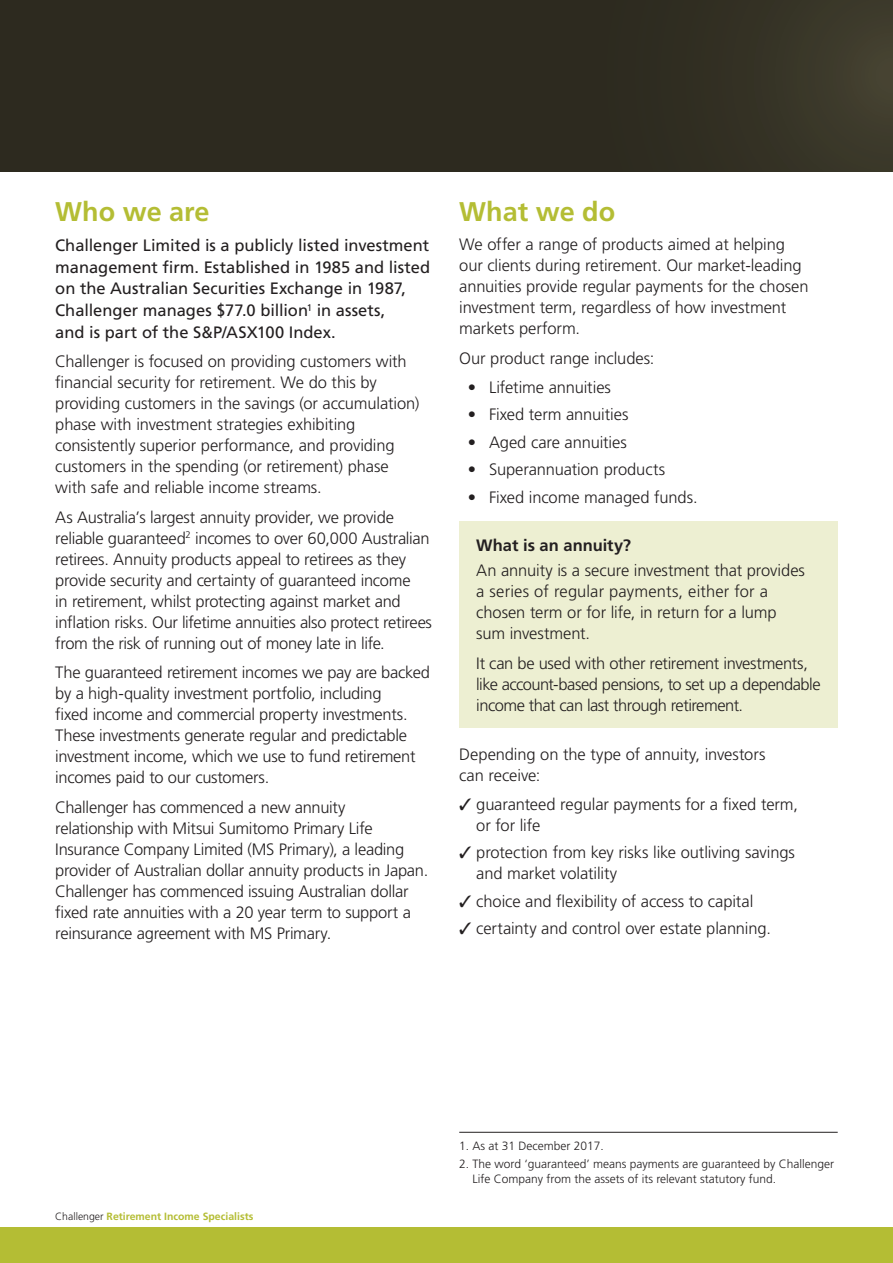
<style>
.page{position:relative;width:893px;height:1263px;background:#fff}
.page>*{position:absolute;margin:0;border:0;box-sizing:border-box;transform-origin:0 0}
.t1{font:700 27px "Frutiger";color:#b4bd34}
.Body_copy{font:300 16.5px/21px "Frutiger";letter-spacing:-.01em;color:#231f20}
.Intro_copy{font:16.5px/21.8px "Frutiger";color:#231f20}
.Body_copy-2{font:300 16.5px/21px "Frutiger";letter-spacing:-.03em;color:#231f20}
.t2{font:700 16.5px "Frutiger";color:#231f20}
.t3{font:300 12px/14.4px "Frutiger";color:#231f20}
.t4{font:700 10.5px "Frutiger";color:#b4bd34}
.s1{font-weight:300;color:#231f20}
</style>
<div class="page">
<div style="left:459px;top:521px;width:379px;height:206px;background:#edefd2"></div>
<hr style="left:459px;top:1132px;width:379px;height:1px;background:#231f20">
<div style="left:0;top:1228px;width:893px;height:35px;background:#b4bd34"></div>
<div style="left:0;top:0;width:893px;height:172px;background:linear-gradient(to right,#29261c,#363326)"></div>
<hr style="left:892px;top:0;width:1px;height:172px;background:#e1e4b4">
<h1 class="t1" style="left:55px;top:195px;width:156px">Who we are</h1>
<p class="Intro_copy" style="left:55px;top:234px;width:376px">Challenger Limited is a publicly listed investment management firm. Established in 1985 and listed on the Australian Securities Exchange in 1987, Challenger manages $77.0 billion<sup>1</sup> in assets,<br>and is part of the S&amp;P/ASX100 Index.</p>
<p class="Body_copy" style="left:55px;top:351px;width:366px">Challenger is focused on providing customers with financial security for retirement. We do this by providing customers in the savings (or accumulation) phase with investment strategies exhibiting consistently superior performance, and providing customers in the spending (or retirement) phase with safe and reliable income streams.</p>
<p class="Body_copy" style="left:55px;top:507px;width:378px">As Australia’s largest annuity provider, we provide reliable guaranteed<sup>2</sup> incomes to over 60,000 Australian retirees. Annuity products appeal to retirees as they provide security and certainty of guaranteed income<br>in retirement, whilst protecting against market and inflation risks. Our lifetime annuities also protect retirees from the risk of running out of money late in life.</p>
<p class="Body_copy" style="left:55px;top:662px;width:376px">The guaranteed retirement incomes we pay are backed by a high-quality investment portfolio, including<br>fixed income and commercial property investments.<br>These investments generate regular and predictable investment income, which we use to fund retirement incomes paid to our customers.</p>
<p class="Body_copy" style="left:55px;top:797px;width:374px">Challenger has commenced a new annuity<br>relationship with Mitsui Sumitomo Primary Life Insurance Company Limited (MS Primary), a leading provider of Australian dollar annuity products in Japan.<br>Challenger has commenced issuing Australian dollar fixed rate annuities with a 20 year term to support a reinsurance agreement with MS Primary.</p>
<h1 class="t1" style="left:459px;top:195px;width:158px">What we do</h1>
<p class="Body_copy" style="left:459px;top:234px;width:351px">We offer a range of products aimed at helping our clients during retirement. Our market-leading annuities provide regular payments for the chosen investment term, regardless of how investment markets perform.</p>
<p class="Body_copy" style="left:459px;top:347px;width:197px">Our product range includes:</p>
<p class="Body_copy" style="left:468px;top:377px;width:145px">• Lifetime annuities</p>
<p class="Body_copy" style="left:468px;top:404px;width:162px">• Fixed term annuities</p>
<p class="Body_copy" style="left:468px;top:432px;width:161px">• Aged care annuities</p>
<p class="Body_copy" style="left:468px;top:459px;width:199px">• Superannuation products</p>
<p class="Body_copy" style="left:468px;top:486px;width:231px">• Fixed income managed funds.</p>
<h2 class="t2" style="left:476px;top:535px;width:156px">What is an annuity?</h2>
<p class="Body_copy" style="left:476px;top:560px;width:330px">An annuity is a secure investment that provides a series of regular payments, either for a chosen term or for life, in return for a lump sum investment.</p>
<p class="Body_copy-2" style="left:476px;top:652px;width:346px">It can be used with other retirement investments, like account-based pensions, to set up a dependable income that can last through retirement.</p>
<p class="Body_copy" style="left:459px;top:743px;width:308px">Depending on the type of annuity, investors can receive:</p>
<p class="Body_copy" style="left:476px;top:794px;width:323px;text-indent:-17px">✓ guaranteed regular payments for a fixed term, or for life</p>
<p class="Body_copy" style="left:476px;top:842px;width:320px;text-indent:-17px">✓ protection from key risks like outliving savings and market volatility</p>
<p class="Body_copy" style="left:459px;top:890px;width:296px">✓ choice and flexibility of access to capital</p>
<p class="Body_copy" style="left:459px;top:918px;width:313px">✓ certainty and control over estate planning.</p>
<p class="t4" style="left:55px;top:1210px;width:200px"><span class="s1">Challenger</span> Retirement Income Specialists</p>
<p class="t3" style="left:459px;top:1138px;width:146px">1. As at 31 December 2017.</p>
<p class="t3" style="left:473px;top:1157px;width:363px;text-indent:-13px">2. The word ‘guaranteed’ means payments are guaranteed by Challenger<br>Life Company from the assets of its relevant statutory fund.</p>
</div>
